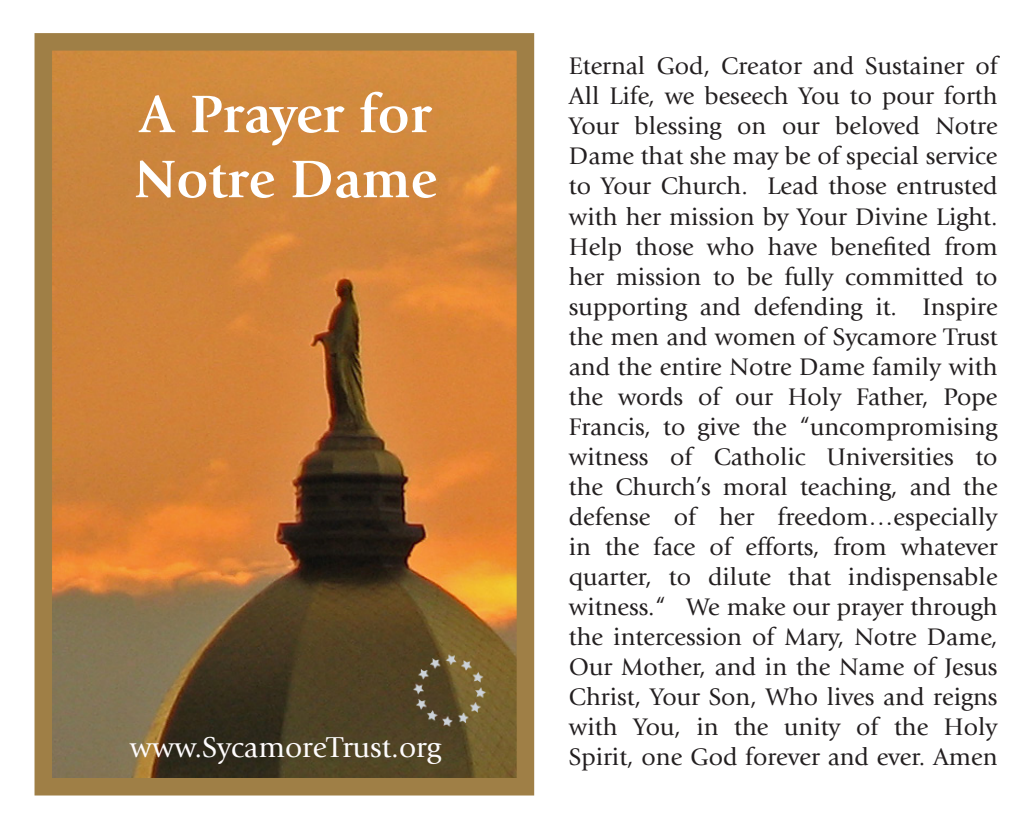
<style>
.page{position:relative;width:1035px;height:825px;background:#fff}
.page>*{position:absolute;margin:0;border:0;box-sizing:border-box;transform-origin:0 0}
.t1{font:700 55px/65px "Giovanni Std";color:#fff}
.t2{font:30px "Giovanni Std";color:#fefcfd}
.t3{font:25px/30px "Giovanni Std";color:#231f20;text-align:justify}
</style>
<div class="page">
<img style="left:53px;top:52px;width:462px;height:724px">
<div style="left:34px;top:33px;width:500px;height:762px;border:18px solid #9f7f46"></div>
<img style="left:409px;top:650px;width:80px;height:82px">
<p class="t1" style="left:134px;top:82px;width:304px">A Prayer for<br>Notre Dame</p>
<p class="t2" style="left:130px;top:730px;width:313px">www.SycamoreTrust.org</p>
<p class="t3" style="left:568px;top:51px;width:430px">Eternal God, Creator and Sustainer of All Life, we beseech You to pour forth Your blessing on our beloved Notre Dame that she may be of special service to Your Church. Lead those entrusted with her mission by Your Divine Light.<br>Help those who have benefited from her mission to be fully committed to supporting and defending it. Inspire the men and women of Sycamore Trust and the entire Notre Dame family with the words of our Holy Father, Pope Francis, to give the “uncompromising witness of Catholic Universities to the Church’s moral teaching, and the defense of her freedom…especially in the face of efforts, from whatever quarter, to dilute that indispensable witness.“ We make our prayer through the intercession of Mary, Notre Dame, Our Mother, and in the Name of Jesus Christ, Your Son, Who lives and reigns with You, in the unity of the Holy Spirit, one God forever and ever. Amen</p>
</div>
